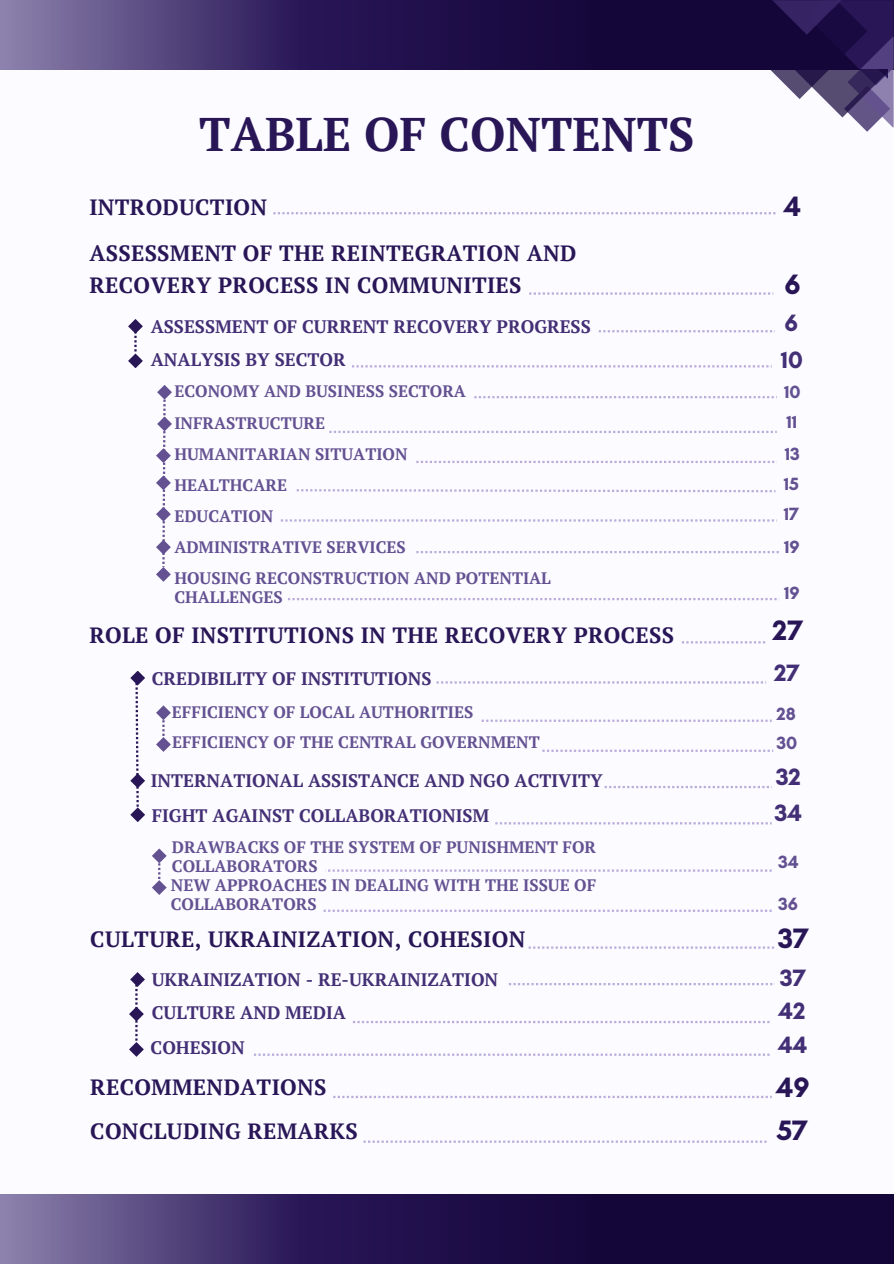
<style>
.page{position:relative;width:894px;height:1264px;background:#fff}
.page>*{position:absolute;margin:0;border:0;box-sizing:border-box;transform-origin:0 0}
.t1{font:700 47.1px "PT Serif";color:#281657}
.t2{font:700 28.5px "Glacial Indifference";color:#281657}
.t3{font:700 24px "Glacial Indifference";color:#432f75}
.t4{font:700 22.05px/32.7px "PT Serif";letter-spacing:.015em;color:#281657}
.t5{font:700 18px "PT Serif";color:#432f75}
.t6{font:700 18px "Glacial Indifference";color:#635192}
.t7{font:700 16.5px/19.2px "PT Serif";color:#635192}
</style>
<div class="page">
<div style="left:0;top:0;width:893px;height:1263px;background:#fcfbff"></div>
<svg style="left:273px;top:212px;width:502px;height:2px"></svg>
<svg style="left:128px;top:319px;width:15px;height:49px"></svg>
<svg style="left:529px;top:292px;width:244px;height:3px"></svg>
<svg style="left:681px;top:641px;width:84px;height:2px"></svg>
<svg style="left:528px;top:946px;width:245px;height:2px"></svg>
<svg style="left:333px;top:1095px;width:438px;height:3px"></svg>
<svg style="left:363px;top:1140px;width:403px;height:2px"></svg>
<svg style="left:130px;top:671px;width:15px;height:151px"></svg>
<svg style="left:129px;top:972px;width:16px;height:84px"></svg>
<svg style="left:156px;top:385px;width:16px;height:196px"></svg>
<svg style="left:156px;top:705px;width:15px;height:47px"></svg>
<svg style="left:152px;top:848px;width:15px;height:47px"></svg>
<svg style="left:598px;top:330px;width:177px;height:2px"></svg>
<svg style="left:352px;top:365px;width:419px;height:2px"></svg>
<svg style="left:288px;top:598px;width:489px;height:2px"></svg>
<svg style="left:542px;top:749px;width:231px;height:3px"></svg>
<svg style="left:495px;top:822px;width:276px;height:2px"></svg>
<svg style="left:509px;top:983px;width:266px;height:2px"></svg>
<svg style="left:323px;top:909px;width:448px;height:2px"></svg>
<svg style="left:325px;top:869px;width:446px;height:2px"></svg>
<svg style="left:353px;top:1021px;width:416px;height:2px"></svg>
<svg style="left:254px;top:1053px;width:515px;height:2px"></svg>
<svg style="left:604px;top:786px;width:168px;height:2px"></svg>
<svg style="left:329px;top:431px;width:447px;height:2px"></svg>
<svg style="left:416px;top:551px;width:362px;height:2px"></svg>
<svg style="left:296px;top:489px;width:479px;height:3px"></svg>
<svg style="left:281px;top:519px;width:493px;height:2px"></svg>
<svg style="left:474px;top:396px;width:300px;height:2px"></svg>
<svg style="left:416px;top:461px;width:361px;height:2px"></svg>
<svg style="left:481px;top:719px;width:290px;height:3px"></svg>
<svg style="left:436px;top:681px;width:330px;height:2px"></svg>
<svg style="left:0;top:0;width:731px;height:69px"></svg>
<svg style="left:731px;top:0;width:162px;height:132px"></svg>
<svg style="left:0;top:1194px;width:893px;height:69px"></svg>
<p class="t1" style="left:199px;top:102px;width:496px">TABLE OF CONTENTS</p>
<p class="t4" style="left:89px;top:190px;width:179px">INTRODUCTION</p>
<h1 class="t2" style="left:783px;top:189px;width:19px">4</h1>
<p class="t4" style="left:89px;top:236px;width:488px">ASSESSMENT OF THE REINTEGRATION AND<br>RECOVERY PROCESS IN COMMUNITIES</p>
<p class="t2" style="left:784px;top:267px;width:18px">6</p>
<h2 class="t5" style="left:151px;top:314px;width:441px">ASSESSMENT OF CURRENT RECOVERY PROGRESS</h2>
<p class="t3" style="left:784px;top:308px;width:15px">6</p>
<h2 class="t5" style="left:151px;top:347px;width:196px">ANALYSIS BY SECTOR</h2>
<p class="t7" style="left:174px;top:381px;width:293px">ECONOMY AND BUSINESS SECTORА</p>
<p class="t6" style="left:783px;top:380px;width:18px">10</p>
<p class="t7" style="left:174px;top:413px;width:152px">INFRASTRUCTURE</p>
<p class="t7" style="left:174px;top:444px;width:235px">HUMANITARIAN SITUATION</p>
<p class="t7" style="left:174px;top:475px;width:114px">HEALTHCARE</p>
<p class="t7" style="left:174px;top:506px;width:101px">EDUCATION</p>
<p class="t7" style="left:174px;top:537px;width:233px">ADMINISTRATIVE SERVICES</p>
<p class="t7" style="left:174px;top:568px;width:378px">HOUSING RECONSTRUCTION AND POTENTIAL<br>CHALLENGES</p>
<p class="t3" style="left:780px;top:345px;width:23px">10</p>
<p class="t6" style="left:786px;top:410px;width:12px">11</p>
<p class="t6" style="left:784px;top:443px;width:17px">13</p>
<p class="t6" style="left:783px;top:473px;width:17px">15</p>
<p class="t6" style="left:783px;top:503px;width:17px">17</p>
<p class="t6" style="left:784px;top:535px;width:17px">19</p>
<p class="t6" style="left:784px;top:581px;width:17px">19</p>
<p class="t4" style="left:89px;top:618px;width:586px">ROLE OF INSTITUTIONS IN THE RECOVERY PROCESS</p>
<p class="t2" style="left:772px;top:613px;width:32px">27</p>
<p class="t5" style="left:152px;top:666px;width:281px">CREDIBILITY OF INSTITUTIONS</p>
<p class="t7" style="left:172px;top:702px;width:303px">EFFICIENCY OF LOCAL AUTHORITIES</p>
<h2 class="t7" style="left:172px;top:732px;width:369px">EFFICIENCY OF THE CENTRAL GOVERNMENT</h2>
<p class="t5" style="left:151px;top:768px;width:453px">INTERNATIONAL ASSISTANCE AND NGO ACTIVITY</p>
<p class="t5" style="left:152px;top:802px;width:339px">FIGHT AGAINST COLLABORATIONISM</p>
<p class="t7" style="left:172px;top:836px;width:425px">DRAWBACKS OF THE SYSTEM OF PUNISHMENT FOR<br>COLLABORATORS</p>
<p class="t7" style="left:171px;top:875px;width:427px">NEW APPROACHES IN DEALING WITH THE ISSUE OF<br>COLLABORATORS</p>
<p class="t3" style="left:773px;top:658px;width:27px">27</p>
<p class="t6" style="left:776px;top:702px;width:21px">28</p>
<p class="t6" style="left:776px;top:731px;width:22px">30</p>
<p class="t3" style="left:775px;top:762px;width:27px">32</p>
<p class="t3" style="left:774px;top:798px;width:29px">34</p>
<h2 class="t6" style="left:777px;top:850px;width:22px">34</h2>
<p class="t6" style="left:777px;top:892px;width:21px">36</p>
<p class="t4" style="left:90px;top:922px;width:436px">CULTURE, UKRAINIZATION, COHESION</p>
<p class="t2" style="left:777px;top:921px;width:33px">37</p>
<p class="t5" style="left:152px;top:967px;width:348px">UKRAINIZATION - RE-UKRAINIZATION</p>
<p class="t5" style="left:152px;top:1000px;width:196px">CULTURE AND MEDIA</p>
<p class="t5" style="left:150px;top:1035px;width:96px">COHESION</p>
<p class="t3" style="left:779px;top:962px;width:28px">37</p>
<p class="t3" style="left:778px;top:996px;width:28px">42</p>
<h2 class="t3" style="left:778px;top:1030px;width:31px">44</h2>
<p class="t4" style="left:90px;top:1070px;width:237px">RECOMMENDATIONS</p>
<p class="t2" style="left:776px;top:1069px;width:35px">49</p>
<p class="t4" style="left:90px;top:1114px;width:269px">CONCLUDING REMARKS</p>
<p class="t2" style="left:776px;top:1112px;width:33px">57</p>
</div>
